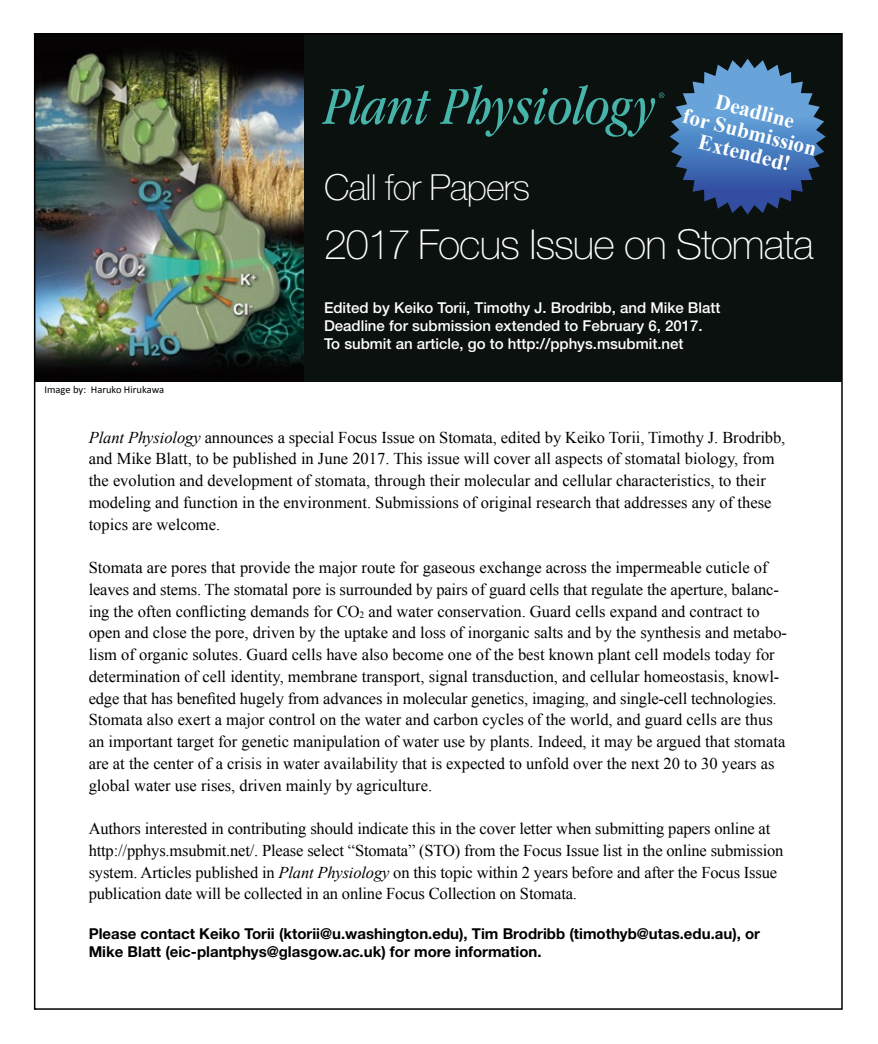
<style>
.page{position:relative;width:878px;height:1044px;background:#fff}
.page>*{position:absolute;margin:0;border:0;box-sizing:border-box;transform-origin:0 0}
.t1{font:100 41.25px "Helvetica Neue";letter-spacing:-.025em;color:#fff}
.t2{font:100 36px "Helvetica Neue";letter-spacing:-.025em;color:#fff}
.t3{font:700 21.45px/21.5px "Times New Roman";color:#fff;text-align:center}
.t4{font:16.5px/21.8px "Times New Roman";color:#000}
.t5{font:700 15px/18px "Helvetica Neue";color:#000}
.t6{font:500 15px/18px "Helvetica Neue";color:#fff}
.t7{font:10.5px "Calibri";color:#000}
.s1{font-style:italic}
.s2{font-size:9.6px}
</style>
<div class="page">
<div style="left:35px;top:34px;width:807px;height:348px;background:#0b110f"></div>
<img style="left:37px;top:36px;width:267px;height:346px">
<svg style="left:322px;top:85px;width:109px;height:40px"></svg>
<svg style="left:440px;top:59px;width:385px;height:156px"></svg>
<h3 class="t3" style="left:691px;top:84px;width:139px;rotate:14deg">Deadline<br>for Submission<br>Extended!</h3>
<h2 class="t2" style="left:324px;top:167px;width:208px">Call for Papers</h2>
<h1 class="t1" style="left:324px;top:220px;width:491px">2017 Focus Issue on Stomata</h1>
<p class="t7" style="left:45px;top:383px;width:121px">Image by: Haruko Hirukawa</p>
<p class="t6" style="left:324px;top:298px;width:398px">Edited by Keiko Torii, Timothy J. Brodribb, and Mike Blatt<br>Deadline for submission extended to February 6, 2017.<br>To submit an article, go to http://pphys.msubmit.net</p>
<p class="t4" style="left:89px;top:426px;width:698px"><span class="s1">Plant Physiology</span> announces a special Focus Issue on Stomata, edited by Keiko Torii, Timothy J. Brodribb, and Mike Blatt, to be published in June 2017. This issue will cover all aspects of stomatal biology, from the evolution and development of stomata, through their molecular and cellular characteristics, to their modeling and function in the environment. Submissions of original research that addresses any of these topics are welcome.</p>
<p class="t4" style="left:89px;top:556px;width:700px">Stomata are pores that provide the major route for gaseous exchange across the impermeable cuticle of leaves and stems. The stomatal pore is surrounded by pairs of guard cells that regulate the aperture, balanc&shy;ing the often conflicting demands for CO<span class="s2">2</span> and water conservation. Guard cells expand and contract to open and close the pore, driven by the uptake and loss of inorganic salts and by the synthesis and metabo&shy;lism of organic solutes. Guard cells have also become one of the best known plant cell models today for determination of cell identity, membrane transport, signal transduction, and cellular homeostasis, knowl&shy;edge that has benefited hugely from advances in molecular genetics, imaging, and single-cell technologies.<br>Stomata also exert a major control on the water and carbon cycles of the world, and guard cells are thus an important target for genetic manipulation of water use by plants. Indeed, it may be argued that stomata are at the center of a crisis in water availability that is expected to unfold over the next 20 to 30 years as global water use rises, driven mainly by agriculture.</p>
<p class="t4" style="left:89px;top:817px;width:696px">Authors interested in contributing should indicate this in the cover letter when submitting papers online at http://pphys.msubmit.net/. Please select “Stomata” (STO) from the Focus Issue list in the online submission system. Articles published in <span class="s1">Plant Physiology</span> on this topic within 2 years before and after the Focus Issue publication date will be collected in an online Focus Collection on Stomata.</p>
<p class="t5" style="left:89px;top:924px;width:673px">Please contact Keiko Torii (ktorii@u.washington.edu), Tim Brodribb (timothyb@utas.edu.au), or<br>Mike Blatt (eic-plantphys@glasgow.ac.uk) for more information.</p>
</div>
